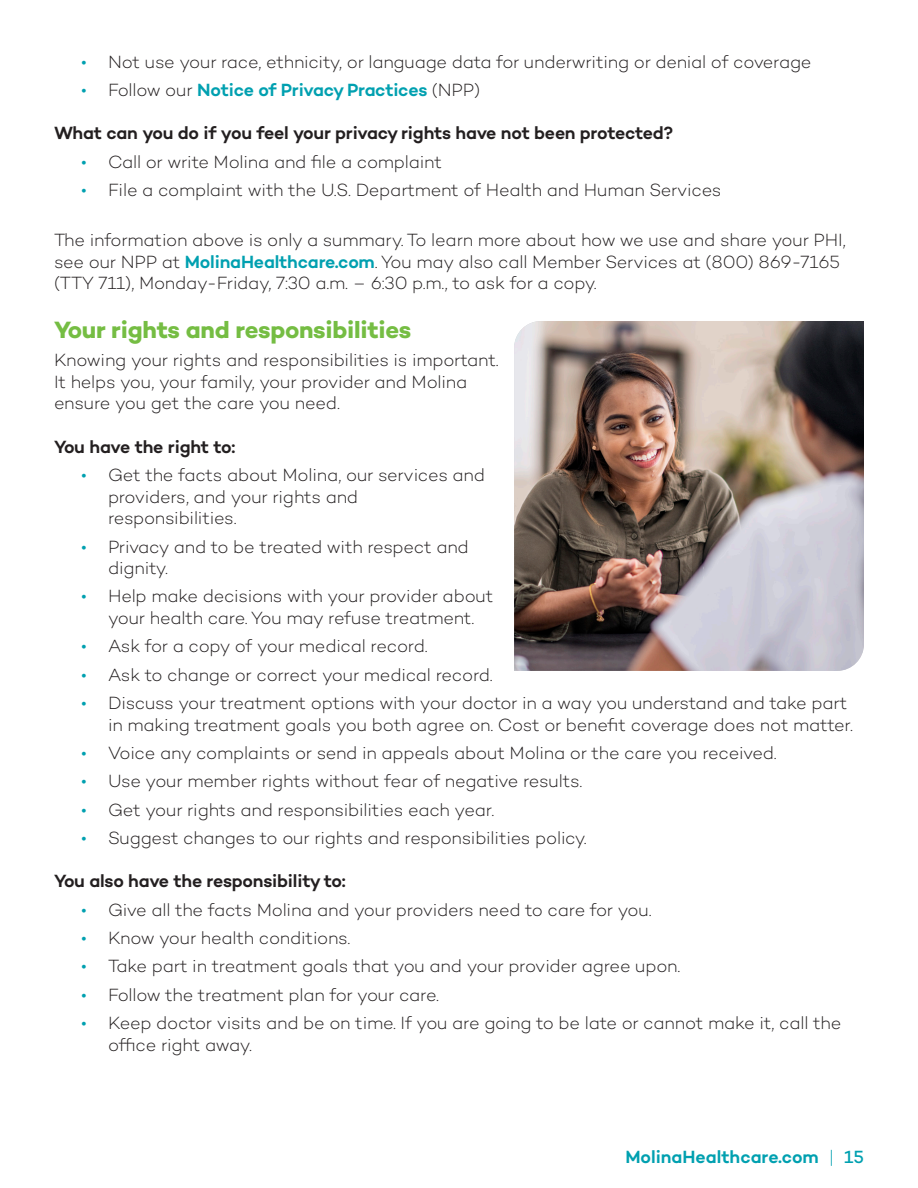
<style>
.page{position:relative;width:918px;height:1188px;background:#fff}
.page>*{position:absolute;margin:0;border:0;box-sizing:border-box;transform-origin:0 0}
.t1{font:700 24px "Campton";letter-spacing:-.01em;color:#75bd43}
.t2{font:300 18px/21.6px "Campton";letter-spacing:-.01em;color:#231f20}
.t3{font:600 18px "Campton";letter-spacing:-.015em;color:#231f20}
.t4{font:600 18px "Campton";letter-spacing:-.01em;color:#00a0b0}
.s1{color:#00a0b0}
.s2{font-weight:300}
.s3{font-weight:300;color:#231f20}
.s4{font-weight:600;color:#00a0b0}
.s5{font-weight:500}
</style>
<div class="page">
<img style="left:514px;top:321px;width:350px;height:350px">
<p class="t2" style="left:81px;top:51px;width:732px"><span class="s1">•</span> Not use your race, ethnicity, or language data for underwriting or denial of coverage</p>
<p class="t4" style="left:81px;top:79px;width:401px"><span class="s2">•</span> <span class="s3">Follow our</span> Notice of Privacy Practices <span class="s3">(NPP)</span></p>
<h4 class="t3" style="left:54px;top:122px;width:621px">What can you do if you feel your privacy rights have not been protected?</h4>
<p class="t2" style="left:81px;top:151px;width:363px"><span class="s1">•</span> Call or write Molina and file a complaint</p>
<p class="t2" style="left:81px;top:179px;width:642px"><span class="s1">•</span> File a complaint with the U.S. Department of Health and Human Services</p>
<p class="t2" style="left:54px;top:229px;width:793px">The information above is only a summary. To learn more about how we use and share your PHI, see our NPP at <span class="s4">MolinaHealthcare.com</span>. You may also call Member Services at (800) 869-7165 (TTY 711), Monday-Friday, 7:30 a.m. – 6:30 p.m., to ask for a copy.</p>
<h2 class="t1" style="left:54px;top:314px;width:359px">Your rights and responsibilities</h2>
<p class="t2" style="left:54px;top:349px;width:446px">Knowing your rights and responsibilities is important.<br>It helps you, your family, your provider and Molina ensure you get the care you need.</p>
<h3 class="t3" style="left:54px;top:435px;width:183px">You have the right to:</h3>
<p class="t2" style="left:108px;top:464px;width:379px;text-indent:-27px"><span class="s1">•</span> Get the facts about Molina, our services and providers, and your rights and responsibilities.</p>
<p class="t2" style="left:108px;top:535px;width:362px;text-indent:-27px"><span class="s1">•</span> Privacy and to be treated with respect and dignity.</p>
<p class="t2" style="left:81px;top:585px;width:414px;text-align:center"><span class="s1">•</span> Help make decisions with your provider about your health care. You may refuse treatment.</p>
<p class="t2" style="left:81px;top:635px;width:348px"><span class="s1">•</span> Ask for a copy of your medical record.</p>
<p class="t2" style="left:81px;top:664px;width:413px"><span class="s1">•</span> Ask to change or correct your medical record.</p>
<p class="t2" style="left:108px;top:692px;width:747px;text-indent:-27px"><span class="s1">•</span> Discuss your treatment options with your doctor in a way you understand and take part in making treatment goals you both agree on. Cost or benefit coverage does not matter.</p>
<p class="t2" style="left:81px;top:742px;width:697px"><span class="s1">•</span> Voice any complaints or send in appeals about Molina or the care you received.</p>
<p class="t2" style="left:81px;top:770px;width:503px"><span class="s1">•</span> Use your member rights without fear of negative results.</p>
<p class="t2" style="left:81px;top:799px;width:415px"><span class="s1">•</span> Get your rights and responsibilities each year.</p>
<p class="t2" style="left:81px;top:827px;width:507px"><span class="s1">•</span> Suggest changes to our rights and responsibilities policy.</p>
<h3 class="t3" style="left:54px;top:870px;width:293px">You also have the responsibility to:</h3>
<p class="t2" style="left:81px;top:898px;width:572px"><span class="s1">•</span> Give all the facts Molina and your providers need to care for you.</p>
<p class="t2" style="left:81px;top:927px;width:271px"><span class="s1">•</span> Know your health conditions.</p>
<p class="t2" style="left:81px;top:955px;width:601px"><span class="s1">•</span> Take part in treatment goals that you and your provider agree upon.</p>
<p class="t2" style="left:81px;top:983px;width:360px"><span class="s1">•</span> Follow the treatment plan for your care.</p>
<p class="t2" style="left:108px;top:1012px;width:735px;text-indent:-27px"><span class="s1">•</span> Keep doctor visits and be on time. If you are going to be late or cannot make it, call the office right away.</p>
<p class="t4" style="left:625px;top:1145px;width:240px">MolinaHealthcare.com <span class="s2">|</span> <span class="s5">15</span></p>
</div>
